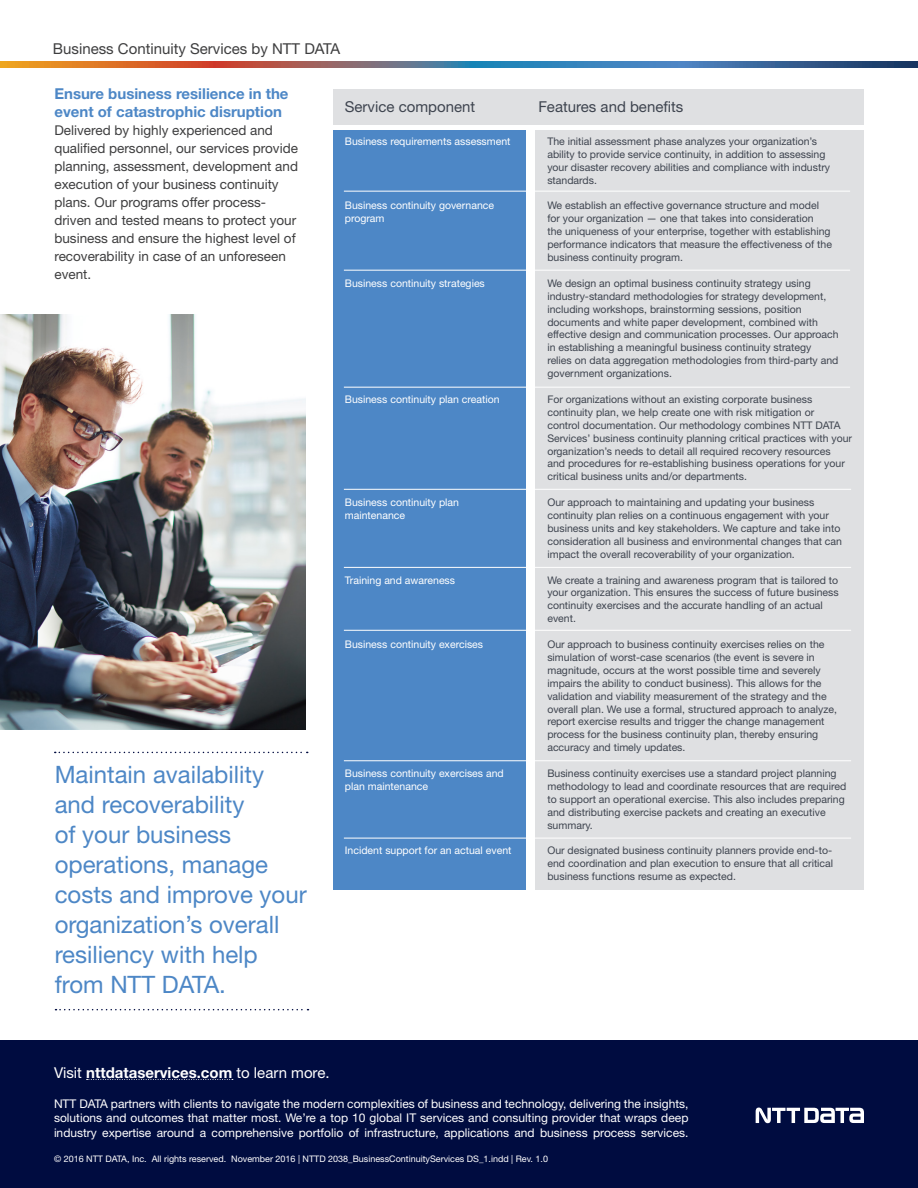
<style>
.page{position:relative;width:918px;height:1188px;background:#fff}
.page>*{position:absolute;margin:0;border:0;box-sizing:border-box;transform-origin:0 0}
.t1{font:24px/30px "Helvetica Neue LT Std";color:#4d87c6}
.Body_Heading{font:700 15px/18px "Helvetica Neue LT Std";color:#4d87c6}
.t2{font:700 15px "Helvetica Neue LT Std";color:#fff}
.t3{font:15px "Helvetica Neue LT Std";color:#3e3e3f}
.DATA_-_Section_Headl{font:15px "Helvetica Neue LT Std";color:#3e444f}
.Body_Copy{font:13.5px/18px "Helvetica Neue LT Std";color:#3e3e3f}
.t4{font:12px/14.4px "Helvetica Neue LT Std";color:#fff;text-align:justify}
.DATA_-_Copy{font:10.5px/12.9px "Helvetica Neue LT Std";color:#3e444f}
.DATA_-_Copy-2{font:10.5px/12.9px "Helvetica Neue LT Std";color:#fff}
.t5{font:9px "Helvetica Neue LT Std";color:#fff}
.s1{font-weight:400}
</style>
<div class="page">
<svg style="left:1px;top:61px;width:917px;height:7px;background:#736d77"></svg>
<svg style="left:55px;top:752px;width:253px;height:1px"></svg>
<svg style="left:56px;top:1009px;width:253px;height:1px"></svg>
<div style="left:0;top:1040px;width:918px;height:148px;background:#000c40"></div>
<svg style="left:756px;top:1108px;width:108px;height:15px"></svg>
<svg style="left:87px;top:1079px;width:146px;height:1px"></svg>
<div style="left:333px;top:89px;width:531px;height:36px;background:#dfe0e2"></div>
<div style="left:333px;top:131px;width:192px;height:759px;background:#4d87c6"></div>
<div style="left:536px;top:131px;width:328px;height:759px;background:#dfe0e2"></div>
<hr style="left:344px;top:191px;width:506px;height:1px;background:#fff">
<hr style="left:344px;top:387px;width:506px;height:1px;background:#fff">
<hr style="left:344px;top:489px;width:507px;height:1px;background:#fff">
<hr style="left:344px;top:270px;width:506px;height:1px;background:#fff">
<hr style="left:344px;top:567px;width:507px;height:1px;background:#fff">
<hr style="left:344px;top:630px;width:507px;height:1px;background:#fff">
<hr style="left:344px;top:760px;width:507px;height:1px;background:#fff">
<hr style="left:344px;top:838px;width:507px;height:1px;background:#fff">
<img style="left:0;top:315px;width:306px;height:415px">
<p class="t3" style="left:53px;top:40px;width:289px">Business Continuity Services by NTT DATA</p>
<p class="Body_Heading" style="left:54px;top:84px;width:236px">Ensure business resilience in the event of catastrophic disruption</p>
<p class="Body_Copy" style="left:54px;top:121px;width:245px">Delivered by highly experienced and qualified personnel, our services provide planning, assessment, development and execution of your business continuity plans. Our programs offer process&shy;driven and tested means to protect your business and ensure the highest level of recoverability in case of an unforeseen event.</p>
<p class="DATA_-_Section_Headl" style="left:345px;top:98px;width:132px">Service component</p>
<p class="DATA_-_Section_Headl" style="left:538px;top:98px;width:147px">Features and benefits</p>
<p class="DATA_-_Copy-2" style="left:345px;top:135px;width:167px">Business requirements assessment</p>
<p class="DATA_-_Copy" style="left:547px;top:135px;width:284px">The initial assessment phase analyzes your organization’s ability to provide service continuity, in addition to assessing your disaster recovery abilities and compliance with industry standards.</p>
<p class="DATA_-_Copy" style="left:547px;top:199px;width:286px">We establish an effective governance structure and model for your organization — one that takes into consideration<br>the uniqueness of your enterprise, together with establishing performance indicators that measure the effectiveness of the business continuity program.</p>
<p class="DATA_-_Copy" style="left:547px;top:277px;width:293px">We design an optimal business continuity strategy using industry-standard methodologies for strategy development, including workshops, brainstorming sessions, position documents and white paper development, combined with effective design and communication processes. Our approach in establishing a meaningful business continuity strategy<br>relies on data aggregation methodologies from third-party and government organizations.</p>
<p class="DATA_-_Copy" style="left:547px;top:393px;width:306px">For organizations without an existing corporate business continuity plan, we help create one with risk mitigation or<br>control documentation. Our methodology combines NTT DATA Services’ business continuity planning critical practices with your organization’s needs to detail all required recovery resources<br>and procedures for re-establishing business operations for your critical business units and/or departments.</p>
<p class="DATA_-_Copy" style="left:547px;top:496px;width:296px">Our approach to maintaining and updating your business continuity plan relies on a continuous engagement with your business units and key stakeholders. We capture and take into consideration all business and environmental changes that can impact the overall recoverability of your organization.</p>
<p class="DATA_-_Copy" style="left:547px;top:573px;width:293px">We create a training and awareness program that is tailored to your organization. This ensures the success of future business continuity exercises and the accurate handling of an actual event.</p>
<p class="DATA_-_Copy" style="left:547px;top:638px;width:291px">Our approach to business continuity exercises relies on the simulation of worst-case scenarios (the event is severe in magnitude, occurs at the worst possible time and severely impairs the ability to conduct business). This allows for the validation and viability measurement of the strategy and the overall plan. We use a formal, structured approach to analyze, report exercise results and trigger the change management process for the business continuity plan, thereby ensuring accuracy and timely updates.</p>
<p class="DATA_-_Copy" style="left:547px;top:767px;width:300px">Business continuity exercises use a standard project planning methodology to lead and coordinate resources that are required to support an operational exercise. This also includes preparing and distributing exercise packets and creating an executive summary.</p>
<p class="DATA_-_Copy" style="left:547px;top:844px;width:287px;text-align:justify">Our designated business continuity planners provide end-to&shy;end coordination and plan execution to ensure that all critical business functions resume as expected.</p>
<p class="DATA_-_Copy-2" style="left:345px;top:199px;width:151px">Business continuity governance program</p>
<p class="DATA_-_Copy-2" style="left:345px;top:277px;width:142px">Business continuity strategies</p>
<p class="DATA_-_Copy-2" style="left:345px;top:393px;width:156px">Business continuity plan creation</p>
<p class="DATA_-_Copy-2" style="left:345px;top:496px;width:116px">Business continuity plan maintenance</p>
<p class="DATA_-_Copy-2" style="left:345px;top:573px;width:112px">Training and awareness</p>
<p class="DATA_-_Copy-2" style="left:345px;top:638px;width:140px">Business continuity exercises</p>
<p class="t1" style="left:55px;top:759px;width:253px">Maintain availability and recoverability<br>of your business operations, manage costs and improve your organization’s overall resiliency with help from NTT DATA.</p>
<p class="DATA_-_Copy-2" style="left:345px;top:767px;width:160px">Business continuity exercises and plan maintenance</p>
<p class="DATA_-_Copy-2" style="left:345px;top:844px;width:168px">Incident support for an actual event</p>
<p class="t2" style="left:54px;top:1063px;width:277px"><span class="s1">Visit</span> nttdataservices.com <span class="s1">to learn more.</span></p>
<p class="t4" style="left:54px;top:1096px;width:636px">NTT DATA partners with clients to navigate the modern complexities of business and technology, delivering the insights, solutions and outcomes that matter most. We’re a top 10 global IT services and consulting provider that wraps deep industry expertise around a comprehensive portfolio of infrastructure, applications and business process services.</p>
<p class="t5" style="left:54px;top:1153px;width:496px">© 2016 NTT DATA, Inc. All rights reserved. November 2016 | NTTD 2038_BusinessContinuityServices DS_1.indd | Rev. 1.0</p>
</div>
